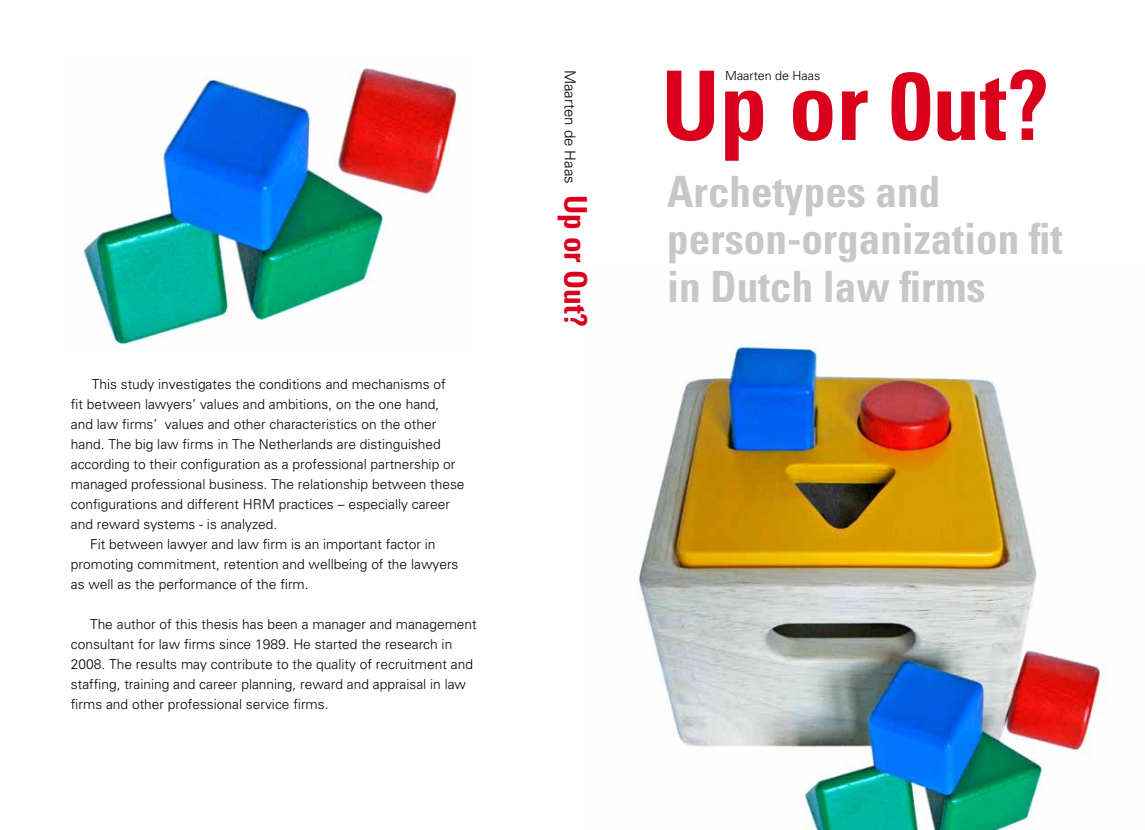
<style>
.page{position:relative;width:1145px;height:830px;background:#fff}
.page>*{position:absolute;margin:0;border:0;box-sizing:border-box;transform-origin:0 0}
.t1{font:700 condensed 95.88px "Univers";color:#da001c}
.t2{font:700 condensed 43.12px/47.5px "Univers";color:#c6c7c8}
.t3{font:700 condensed 31.25px "Univers";color:#da001c}
.t4{font:300 15px "Univers";color:#000}
.t5{font:300 13.75px/20px "Univers";color:#000}
.t6{font:300 12.5px "Univers";color:#000}
</style>
<div class="page">
<img style="left:638px;top:340px;width:468px;height:489px">
<img style="left:83px;top:68px;width:378px;height:280px">
<p class="t5" style="left:92px;top:374px;width:355px">This study investigates the conditions and mechanisms of</p>
<p class="t5" style="left:71px;top:394px;width:370px">fit between lawyers’ values and ambitions, on the one hand,</p>
<p class="t5" style="left:71px;top:414px;width:367px">and law firms’ values and other characteristics on the other</p>
<p class="t5" style="left:71px;top:434px;width:371px">hand. The big law firms in The Netherlands are distinguished</p>
<p class="t5" style="left:71px;top:454px;width:386px">according to their configuration as a professional partnership or</p>
<p class="t5" style="left:71px;top:474px;width:395px">managed professional business. The relationship between these</p>
<p class="t5" style="left:71px;top:494px;width:380px">configurations and different HRM practices – especially career</p>
<p class="t5" style="left:71px;top:514px;width:208px">and reward systems - is analyzed.</p>
<p class="t5" style="left:90px;top:534px;width:347px">Fit between lawyer and law firm is an important factor in</p>
<p class="t5" style="left:71px;top:554px;width:389px">promoting commitment, retention and wellbeing of the lawyers</p>
<p class="t5" style="left:71px;top:574px;width:239px">as well as the performance of the firm.</p>
<p class="t5" style="left:71px;top:614px;width:407px;text-indent:19px">The author of this thesis has been a manager and management consultant for law firms since 1989. He started the research in 2008. The results may contribute to the quality of recruitment and staffing, training and career planning, reward and appraisal in law firms and other professional service firms.</p>
<p class="t4" style="left:579px;top:69px;width:116px;rotate:90deg">Maarten de Haas</p>
<h1 class="t1" style="left:661px;top:47px;width:389px">Up or 0ut?</h1>
<p class="t6" style="left:725px;top:68px;width:97px">Maarten de Haas</p>
<h2 class="t2" style="left:667px;top:167px;width:396px">Archetypes and person-organization fit in Dutch law firms</h2>
<h3 class="t3" style="left:595px;top:195px;width:133px;rotate:90deg">Up or Out?</h3>
</div>
